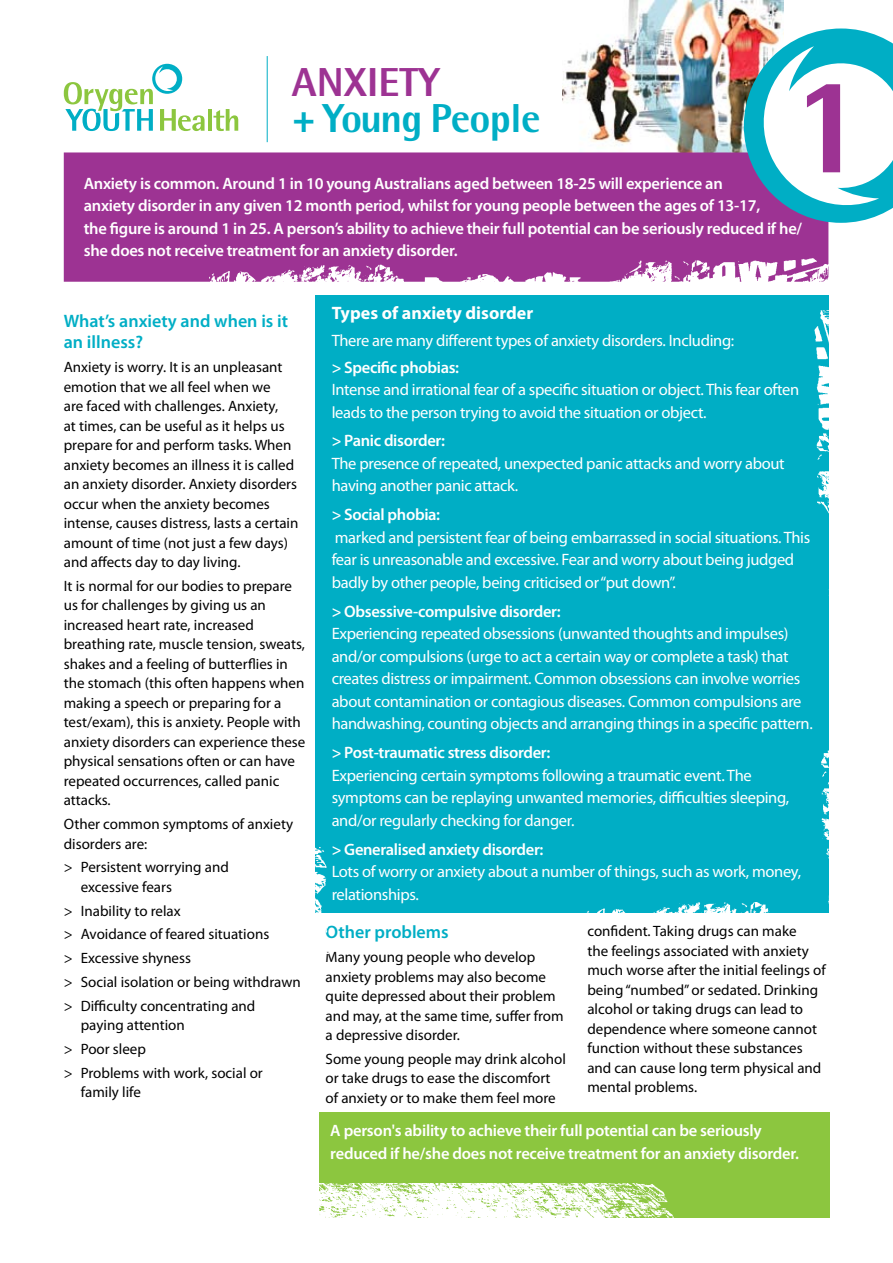
<style>
.page{position:relative;width:893px;height:1263px;background:#fff}
.page>*{position:absolute;margin:0;border:0;box-sizing:border-box;transform-origin:0 0}
.t1{font:800 136.5px "Rotis Semi Sans";color:#9d3393}
.t2{font:800 40.5px "Rotis Semi Sans";letter-spacing:-.02em;color:#00aec5}
.t3{font:800 40.5px "Rotis Semi Sans";color:#9d3393}
.t4{font:600 18px/21px "Myriad Pro";color:#00aec5}
.t5{font:700 18px "Myriad Pro";color:#fff}
.t6{font:16.5px/22.5px "Myriad Pro";letter-spacing:-.02em;color:#fff}
.t7{font:600 16.5px/22.5px "Myriad Pro";letter-spacing:-.015em;color:#fff}
.t8{font:15px/19.5px "Myriad Pro";color:#000}
</style>
<div class="page">
<img style="left:563px;top:0;width:220px;height:152px">
<hr style="left:208px;top:109px;width:4px;height:22px;background:#8cc63f">
<svg style="left:213px;top:109px;width:25px;height:22px"></svg>
<svg style="left:64px;top:64px;width:141px;height:67px"></svg>
<div style="left:64px;top:152px;width:764px;height:130px;background:#9d3393"></div>
<hr style="left:267px;top:56px;width:1px;height:86px;background:#00aec5">
<svg style="left:744px;top:29px;width:149px;height:194px"></svg>
<div style="left:319px;top:1113px;width:510px;height:105px;background:#8cc63f"></div>
<div style="left:316px;top:295px;width:513px;height:617px;background:#00aec5"></div>
<img style="left:210px;top:244px;width:619px;height:38px">
<img style="left:800px;top:310px;width:29px;height:603px">
<img style="left:319px;top:1183px;width:355px;height:35px">
<img style="left:315px;top:847px;width:39px;height:66px">
<img style="left:584px;top:902px;width:207px;height:11px">
<h2 class="t3" style="left:292px;top:56px;width:149px">ANXIETY</h2>
<h2 class="t2" style="left:292px;top:92px;width:250px">+ Young People</h2>
<h1 class="t1" style="left:791px;top:39px;width:77px">1</h1>
<p class="t7" style="left:84px;top:172px;width:720px">Anxiety is common. Around 1 in 10 young Australians aged between 18-25 will experience an<br>anxiety disorder in any given 12 month period, whilst for young people between the ages of 13-17,<br>the figure is around 1 in 25. A person’s ability to achieve their full potential can be seriously reduced if he/ she does not receive treatment for an anxiety disorder.</p>
<p class="t4" style="left:64px;top:310px;width:226px">What’s anxiety and when is it an illness?</p>
<p class="t8" style="left:64px;top:357px;width:236px">Anxiety is worry. It is an unpleasant emotion that we all feel when we<br>are faced with challenges. Anxiety,<br>at times, can be useful as it helps us prepare for and perform tasks. When anxiety becomes an illness it is called an anxiety disorder. Anxiety disorders occur when the anxiety becomes intense, causes distress, lasts a certain amount of time (not just a few days) and affects day to day living.</p>
<p class="t8" style="left:64px;top:576px;width:243px">It is normal for our bodies to prepare us for challenges by giving us an increased heart rate, increased breathing rate, muscle tension, sweats, shakes and a feeling of butterflies in the stomach (this often happens when making a speech or preparing for a test/exam), this is anxiety. People with anxiety disorders can experience these physical sensations often or can have repeated occurrences, called panic attacks.</p>
<p class="t8" style="left:64px;top:814px;width:231px">Other common symptoms of anxiety disorders are:</p>
<p class="t8" style="left:81px;top:857px;width:150px;text-indent:-17px">&gt; Persistent worrying and excessive fears</p>
<p class="t8" style="left:64px;top:898px;width:238px;line-height:23.7px">&gt; Inability to relax<br>&gt; Avoidance of feared situations<br>&gt; Excessive shyness<br>&gt; Social isolation or being withdrawn &gt; Difficulty concentrating and</p>
<p class="t8" style="left:64px;top:1013px;width:201px;line-height:23.7px;text-indent:17px">paying attention<br>&gt; Poor sleep<br>&gt; Problems with work, social or</p>
<p class="t8" style="left:81px;top:1082px;width:62px">family life</p>
<p class="t5" style="left:332px;top:301px;width:203px">Types of anxiety disorder</p>
<p class="t6" style="left:332px;top:329px;width:404px">There are many different types of anxiety disorders. Including:</p>
<p class="t7" style="left:332px;top:355px;width:129px">&gt; Specific phobias:</p>
<p class="t6" style="left:332px;top:378px;width:469px">Intense and irrational fear of a specific situation or object. This fear often leads to the person trying to avoid the situation or object.</p>
<p class="t7" style="left:332px;top:429px;width:115px">&gt; Panic disorder:</p>
<p class="t6" style="left:332px;top:452px;width:454px">The presence of repeated, unexpected panic attacks and worry about having another panic attack.</p>
<p class="t7" style="left:332px;top:503px;width:110px">&gt; Social phobia:</p>
<p class="t6" style="left:332px;top:526px;width:480px">marked and persistent fear of being embarrassed in social situations. This fear is unreasonable and excessive. Fear and worry about being judged badly by other people, being criticised or “put down”.</p>
<p class="t7" style="left:332px;top:599px;width:230px">&gt; Obsessive-compulsive disorder:</p>
<p class="t6" style="left:332px;top:622px;width:483px">Experiencing repeated obsessions (unwanted thoughts and impulses) and/or compulsions (urge to act a certain way or complete a task) that creates distress or impairment. Common obsessions can involve worries about contamination or contagious diseases. Common compulsions are handwashing, counting objects and arranging things in a specific pattern.</p>
<p class="t7" style="left:332px;top:741px;width:220px">&gt; Post-traumatic stress disorder:</p>
<p class="t6" style="left:332px;top:764px;width:459px">Experiencing certain symptoms following a traumatic event. The symptoms can be replaying unwanted memories, difficulties sleeping, and/or regularly checking for danger.</p>
<p class="t7" style="left:332px;top:837px;width:213px">&gt; Generalised anxiety disorder:</p>
<p class="t6" style="left:332px;top:860px;width:471px">Lots of worry or anxiety about a number of things, such as work, money, relationships.</p>
<p class="t4" style="left:326px;top:921px;width:125px">Other problems</p>
<p class="t8" style="left:326px;top:947px;width:240px">Many young people who develop anxiety problems may also become quite depressed about their problem and may, at the same time, suffer from a depressive disorder.</p>
<p class="t8" style="left:326px;top:1049px;width:242px">Some young people may drink alcohol or take drugs to ease the discomfort of anxiety or to make them feel more</p>
<p class="t8" style="left:587px;top:921px;width:240px">confident. Taking drugs can make<br>the feelings associated with anxiety much worse after the initial feelings of being “numbed” or sedated. Drinking alcohol or taking drugs can lead to dependence where someone cannot function without these substances and can cause long term physical and mental problems.</p>
<p class="t7" style="left:330px;top:1119px;width:470px">A person's ability to achieve their full potential can be seriously reduced if he/she does not receive treatment for an anxiety disorder.</p>
</div>
